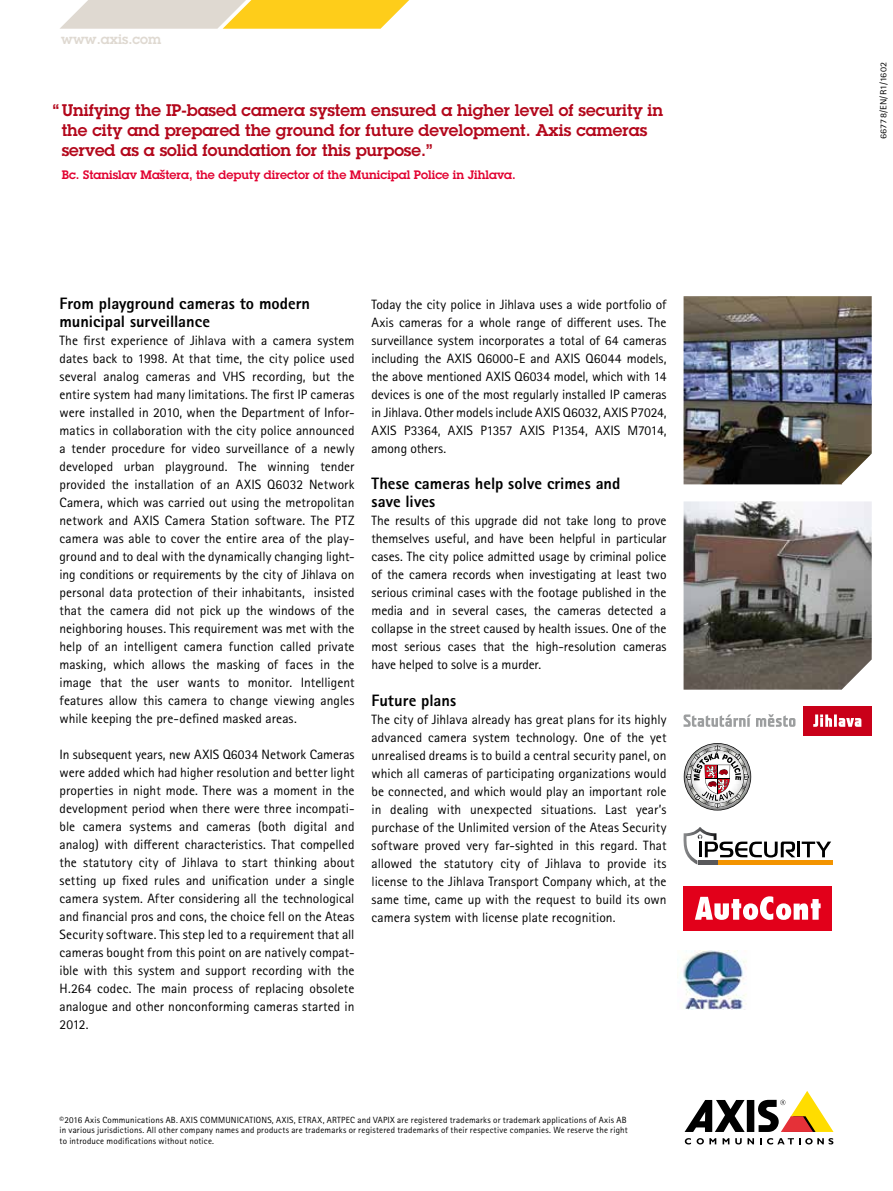
<style>
.page{position:relative;width:893px;height:1191px;background:#fff}
.page>*{position:absolute;margin:0;border:0;box-sizing:border-box;transform-origin:0 0}
.t1{font:600 16.5px/19.8px "Lubalin Graph ECG";color:#b3071b}
.t2{font:800 16.5px/18px "Rotis Sans Serif Pro";color:#000}
.t3{font:13.5px/18px "Rotis Sans Serif Pro";color:#000;text-align:justify}
.t4{font:600 13.5px "Lubalin Graph ECG";color:#dfd9d1}
.t5{font:600 12px "Lubalin Graph ECG";color:#e20030}
.t6{font:9px/10.8px "Rotis Sans Serif Pro";letter-spacing:.02em;color:#000}
.t7{font:9px "Rotis Sans Serif Pro";letter-spacing:.02em;color:#000;scale:1.12 1}
</style>
<div class="page">
<div style="left:747px;top:1100px;width:7px;height:32px;background:#000"></div>
<svg style="left:685px;top:1100px;width:60px;height:32px"></svg>
<svg style="left:758px;top:1091px;width:75px;height:41px"></svg>
<svg style="left:685px;top:1138px;width:6px;height:6px"></svg>
<svg style="left:697px;top:1138px;width:19px;height:6px"></svg>
<svg style="left:723px;top:1138px;width:6px;height:6px"></svg>
<svg style="left:735px;top:1138px;width:19px;height:6px"></svg>
<svg style="left:760px;top:1138px;width:73px;height:6px"></svg>
<svg style="left:60px;top:0;width:349px;height:29px;background:#f0d783"></svg>
<img style="left:684px;top:296px;width:188px;height:188px">
<img style="left:684px;top:501px;width:188px;height:188px">
<div style="left:804px;top:706px;width:68px;height:29px;background:#c90019"></div>
<svg style="left:813px;top:714px;width:48px;height:13px"></svg>
<svg style="left:684px;top:714px;width:111px;height:13px"></svg>
<svg style="left:684px;top:743px;width:67px;height:67px"></svg>
<img style="left:677px;top:950px;width:70px;height:59px">
<hr style="left:718px;top:860px;width:114px;height:4px;background:#f39400">
<hr style="left:797px;top:841px;width:3px;height:16px;background:#000">
<svg style="left:802px;top:841px;width:29px;height:16px"></svg>
<svg style="left:683px;top:827px;width:112px;height:37px"></svg>
<div style="left:684px;top:885px;width:148px;height:45px;background:#e2001a"></div>
<svg style="left:695px;top:896px;width:126px;height:24px"></svg>
<p class="t4" style="left:61px;top:30px;width:102px">www.axis.com</p>
<p class="t1" style="left:62px;top:101px;width:603px;text-indent:-9px">“ Unifying the IP-based camera system ensured a higher level of security in the city and prepared the ground for future development. Axis cameras served as a solid foundation for this purpose.”</p>
<p class="t5" style="left:62px;top:166px;width:455px">Bc. Stanislav Maštera, the deputy director of the Municipal Police in Jihlava.</p>
<p class="t2" style="left:60px;top:295px;width:252px">From playground cameras to modern municipal surveillance</p>
<p class="t3" style="left:60px;top:332px;width:297px">The first experience of Jihlava with a camera system dates back to 1998. At that time, the city police used several analog cameras and VHS recording, but the entire system had many limitations. The first IP cameras were installed in 2010, when the Department of Infor&shy;matics in collaboration with the city police announced a tender procedure for video surveillance of a newly developed urban playground. The winning tender provided the installation of an AXIS Q6032 Network Camera, which was carried out using the metropolitan network and AXIS Camera Station software. The PTZ camera was able to cover the entire area of the play&shy;ground and to deal with the dynamically changing light&shy;ing conditions or requirements by the city of Jihlava on personal data protection of their inhabitants, insisted that the camera did not pick up the windows of the neighboring houses. This requirement was met with the help of an intelligent camera function called private masking, which allows the masking of faces in the image that the user wants to monitor. Intelligent features allow this camera to change viewing angles while keeping the pre-defined masked areas.</p>
<p class="t3" style="left:60px;top:746px;width:297px">In subsequent years, new AXIS Q6034 Network Cameras were added which had higher resolution and better light properties in night mode. There was a moment in the development period when there were three incompati&shy;ble camera systems and cameras (both digital and analog) with different characteristics. That compelled the statutory city of Jihlava to start thinking about setting up fixed rules and unification under a single camera system. After considering all the technological and financial pros and cons, the choice fell on the Ateas Security software. This step led to a requirement that all cameras bought from this point on are natively compat&shy;ible with this system and support recording with the H.264 codec. The main process of replacing obsolete analogue and other nonconforming cameras started in 2012.</p>
<p class="t3" style="left:372px;top:296px;width:297px">Today the city police in Jihlava uses a wide portfolio of Axis cameras for a whole range of different uses. The surveillance system incorporates a total of 64 cameras including the AXIS Q6000-E and AXIS Q6044 models, the above mentioned AXIS Q6034 model, which with 14 devices is one of the most regularly installed IP cameras in Jihlava. Other models include AXIS Q6032, AXIS P7024, AXIS P3364, AXIS P1357 AXIS P1354, AXIS M7014, among others.</p>
<p class="t2" style="left:372px;top:475px;width:250px">These cameras help solve crimes and save lives</p>
<p class="t3" style="left:372px;top:512px;width:297px">The results of this upgrade did not take long to prove themselves useful, and have been helpful in particular cases. The city police admitted usage by criminal police of the camera records when investigating at least two serious criminal cases with the footage published in the media and in several cases, the cameras detected a collapse in the street caused by health issues. One of the most serious cases that the high-resolution cameras have helped to solve is a murder.</p>
<p class="t2" style="left:372px;top:691px;width:86px">Future plans</p>
<p class="t3" style="left:372px;top:710px;width:297px">The city of Jihlava already has great plans for its highly advanced camera system technology. One of the yet unrealised dreams is to build a central security panel, on which all cameras of participating organizations would be connected, and which would play an important role in dealing with unexpected situations. Last year’s purchase of the Unlimited version of the Ateas Security software proved very far-sighted in this regard. That allowed the statutory city of Jihlava to provide its license to the Jihlava Transport Company which, at the same time, came up with the request to build its own camera system with license plate recognition.</p>
<p class="t6" style="left:60px;top:1114px;width:570px">©2016 Axis Communications AB. AXIS COMMUNICATIONS, AXIS, ETRAX, ARTPEC and VAPIX are registered trademarks or trademark applications of Axis AB in various jurisdictions. All other company names and products are trademarks or registered trademarks of their respective companies. We reserve the right to introduce modifications without notice.</p>
<p class="t7" style="left:878px;top:139px;width:71px;rotate:-90deg">66778/EN/R1/1602</p>
</div>
